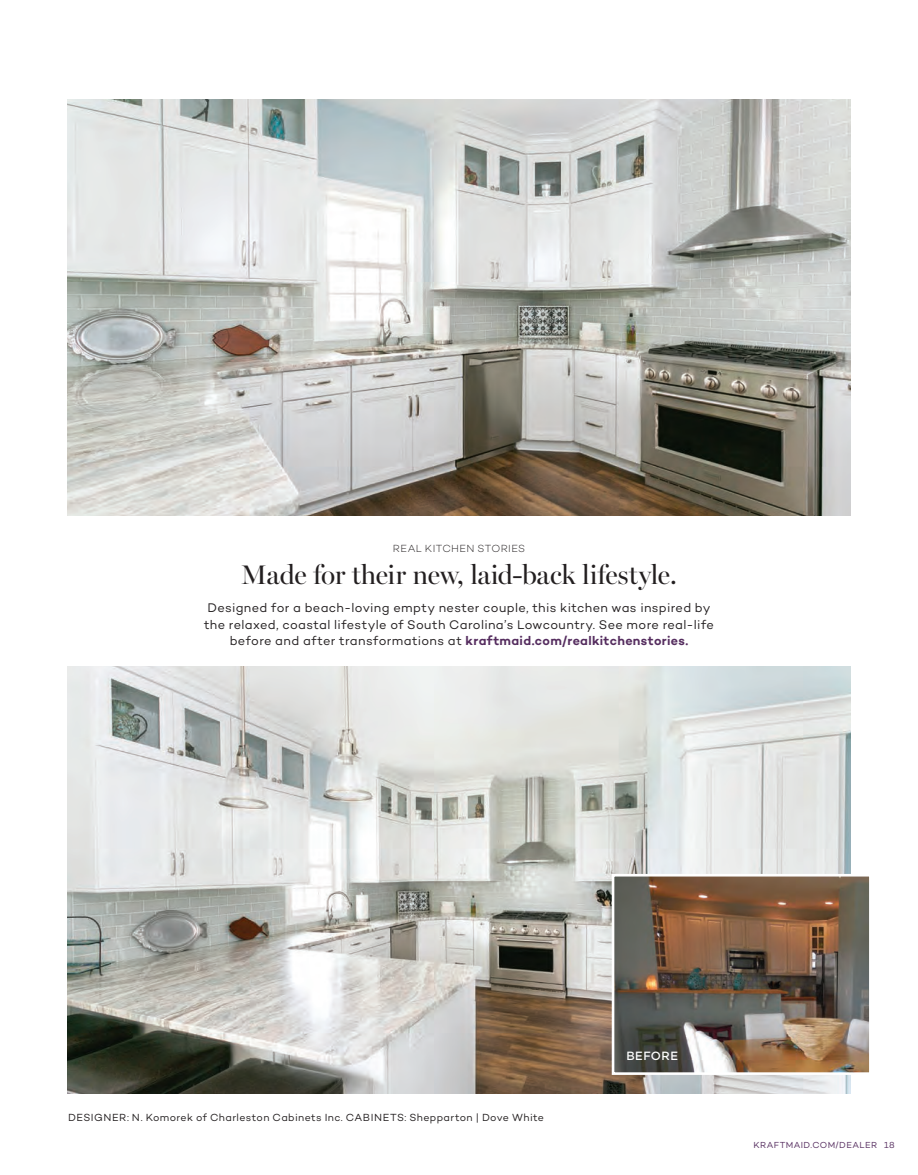
<style>
.page{position:relative;width:918px;height:1175px;background:#fff}
.page>*{position:absolute;margin:0;border:0;box-sizing:border-box;transform-origin:0 0}
.t1{font:27px "Miller Banner";letter-spacing:-.01em;color:#231f20}
.t2{font:12.75px/16.5px "Campton";letter-spacing:.025em;color:#231f20;text-align:center}
.t3{font:500 12.3px "Campton";letter-spacing:.04em;color:#fff}
.t4{font:10.5px "Campton";letter-spacing:.035em;color:#231f20}
.t5{font:300 10.5px "Campton";letter-spacing:.04em;color:#231f20}
.t6{font:8.85px "Campton";letter-spacing:.045em;color:#552d5f}
.s1{font-weight:600;color:#552d5f}
</style>
<div class="page">
<img style="left:68px;top:99px;width:782px;height:416px">
<img style="left:68px;top:666px;width:782px;height:428px">
<img style="left:616px;top:878px;width:252px;height:192px">
<div style="left:612px;top:874px;width:260px;height:200px;border:3px solid #fff"></div>
<p class="t5" style="left:393px;top:542px;width:134px">REAL KITCHEN STORIES</p>
<p class="t1" style="left:241px;top:558px;width:437px">Made for their new, laid-back lifestyle.</p>
<p class="t2" style="left:204px;top:599px;width:511px">Designed for a beach-loving empty nester couple, this kitchen was inspired by the relaxed, coastal lifestyle of South Carolina’s Lowcountry. See more real-life before and after transformations at <span class="s1">kraftmaid.com/realkitchenstories.</span></p>
<p class="t4" style="left:68px;top:1110px;width:478px">DESIGNER: N. Komorek of Charleston Cabinets Inc. CABINETS: Shepparton | Dove White</p>
<p class="t3" style="left:626px;top:1047px;width:53px">BEFORE</p>
<p class="t6" style="left:754px;top:1139px;width:143px">KRAFTMAID.COM/DEALER 18</p>
</div>
